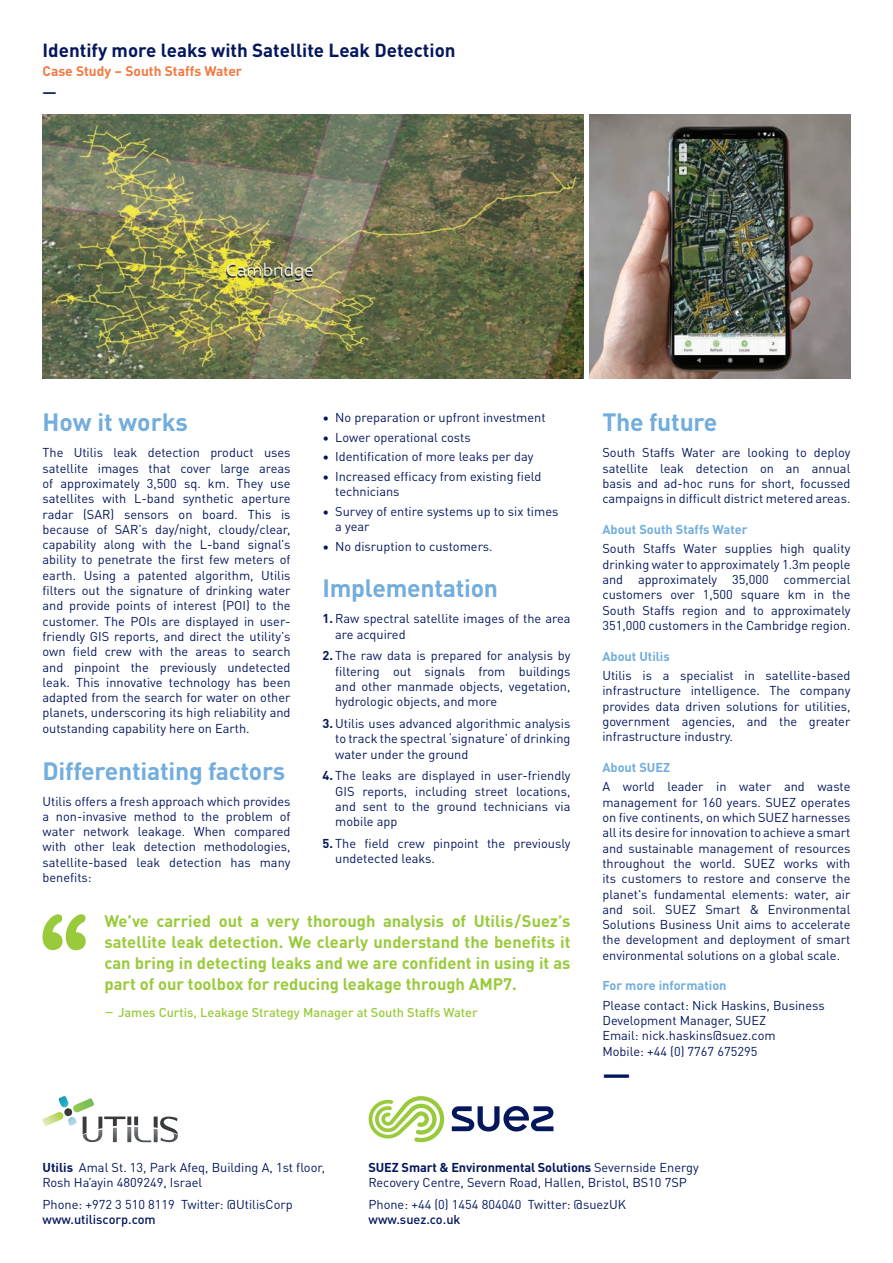
<style>
.page{position:relative;width:893px;height:1263px;background:#fff}
.page>*{position:absolute;margin:0;border:0;box-sizing:border-box;transform-origin:0 0}
.t1{font:700 27.45px "DIN Pro";color:#04175c}
.t2{font:700 24.75px "DIN Pro";letter-spacing:-.01em;color:#72addd}
.t3{font:700 18.75px "DIN Pro";color:#04175c}
.t4{font:700 16.5px/21px "DIN Pro";color:#99ca3b;text-align:justify}
.t5{font:700 13.8px "DIN Pro";color:#f37941}
.t6{font:700 13.8px "DIN Pro";color:#04175c}
.t7{font:12.75px/15.3px "DIN Pro";color:#04175c;text-align:justify}
.t8{font:700 12.75px "DIN Pro";color:#72addd}
.t9{font:500 12.75px "DIN Pro";color:#99ca3b}
.t10{font:500 12.75px "DIN Pro";color:#04175c}
.s1{font-weight:700}
.s2{font-weight:400;font-size:16.5px}
</style>
<div class="page">
<img style="left:43px;top:115px;width:540px;height:263px">
<img style="left:590px;top:115px;width:260px;height:263px">
<svg style="left:369px;top:1096px;width:75px;height:46px"></svg>
<svg style="left:452px;top:1106px;width:101px;height:25px"></svg>
<svg style="left:42px;top:1096px;width:136px;height:46px"></svg>
<svg style="left:43px;top:914px;width:43px;height:36px"></svg>
<h3 class="t3" style="left:43px;top:35px;width:415px">Identify more leaks with Satellite Leak Detection</h3>
<p class="t5" style="left:43px;top:61px;width:201px">Case Study – South Staffs Water</p>
<p class="t6" style="left:43px;top:81px;width:16px">—</p>
<h2 class="t2" style="left:43px;top:403px;width:147px">How it works</h2>
<p class="t7" style="left:43px;top:444px;width:250px">The Utilis leak detection product uses satellite images that cover large areas of approximately 3,500 sq. km. They use satellites with L-band synthetic aperture radar (SAR) sensors on board. This is because of SAR’s day/night, cloudy/clear, capability along with the L-band signal’s ability to penetrate the first few meters of earth. Using a patented algorithm, Utilis filters out the signature of drinking water and provide points of interest (POI) to the customer. The POIs are displayed in user&shy;friendly GIS reports, and direct the utility’s own field crew with the areas to search and pinpoint the previously undetected leak. This innovative technology has been adapted from the search for water on other planets, underscoring its high reliability and outstanding capability here on Earth.</p>
<h2 class="t2" style="left:43px;top:751px;width:244px">Differentiating factors</h2>
<p class="t7" style="left:43px;top:792px;width:250px">Utilis offers a fresh approach which provides a non-invasive method to the problem of water network leakage. When compared with other leak detection methodologies, satellite-based leak detection has many benefits:</p>
<p class="t7" style="left:322px;top:409px;width:225px">• No preparation or upfront investment</p>
<p class="t7" style="left:322px;top:429px;width:150px">• Lower operational costs</p>
<p class="t7" style="left:322px;top:448px;width:212px">• Identification of more leaks per day</p>
<p class="t7" style="left:335px;top:468px;width:208px;text-indent:-13px">• Increased efficacy from existing field technicians</p>
<p class="t7" style="left:335px;top:503px;width:225px;text-indent:-13px">• Survey of entire systems up to six times a year</p>
<p class="t7" style="left:322px;top:537px;width:172px">• No disruption to customers.</p>
<h2 class="t2" style="left:322px;top:569px;width:177px">Implementation</h2>
<p class="t7" style="left:335px;top:610px;width:237px;text-indent:-13px"><span class="s1">1.</span> Raw spectral satellite images of the area are acquired</p>
<p class="t7" style="left:335px;top:647px;width:237px;text-indent:-13px"><span class="s1">2.</span> The raw data is prepared for analysis by filtering out signals from buildings and other manmade objects, vegetation, hydrologic objects, and more</p>
<p class="t7" style="left:335px;top:715px;width:237px;text-indent:-13px"><span class="s1">3.</span> Utilis uses advanced algorithmic analysis to track the spectral ‘signature’ of drinking water under the ground</p>
<p class="t7" style="left:335px;top:767px;width:237px;text-indent:-13px"><span class="s1">4.</span> The leaks are displayed in user-friendly GIS reports, including street locations, and sent to the ground technicians via mobile app</p>
<p class="t7" style="left:335px;top:835px;width:237px;text-indent:-13px"><span class="s1">5.</span> The field crew pinpoint the previously undetected leaks.</p>
<p class="t4" style="left:104px;top:909px;width:468px">We’ve carried out a very thorough analysis of Utilis/Suez’s satellite leak detection. We clearly understand the benefits it can bring in detecting leaks and we are confident in using it as part of our toolbox for reducing leakage through AMP7.</p>
<p class="t9" style="left:104px;top:1002px;width:375px"><span class="s2">–</span> James Curtis, Leakage Strategy Manager at South Staffs Water</p>
<h2 class="t2" style="left:602px;top:403px;width:117px">The future</h2>
<p class="t7" style="left:602px;top:444px;width:250px">South Staffs Water are looking to deploy satellite leak detection on an annual basis and ad-hoc runs for short, focussed campaigns in difficult district metered areas.</p>
<p class="t8" style="left:602px;top:519px;width:147px">About South Staffs Water</p>
<p class="t7" style="left:602px;top:540px;width:250px">South Staffs Water supplies high quality drinking water to approximately 1.3m people and approximately 35,000 commercial customers over 1,500 square km in the South Staffs region and to approximately 351,000 customers in the Cambridge region.</p>
<p class="t8" style="left:602px;top:646px;width:69px">About Utilis</p>
<p class="t7" style="left:602px;top:667px;width:250px">Utilis is a specialist in satellite-based infrastructure intelligence. The company provides data driven solutions for utilities, government agencies, and the greater infrastructure industry.</p>
<p class="t8" style="left:602px;top:757px;width:69px">About SUEZ</p>
<p class="t7" style="left:602px;top:778px;width:250px">A world leader in water and waste management for 160 years. SUEZ operates on five continents, on which SUEZ harnesses all its desire for innovation to achieve a smart and sustainable management of resources throughout the world. SUEZ works with its customers to restore and conserve the planet's fundamental elements: water, air and soil. SUEZ Smart &amp; Environmental Solutions Business Unit aims to accelerate the development and deployment of smart environmental solutions on a global scale.</p>
<p class="t8" style="left:602px;top:976px;width:126px">For more information</p>
<p class="t7" style="left:602px;top:997px;width:224px;text-align:left">Please contact: Nick Haskins, Business<br>Development Manager, SUEZ<br>Email: nick.haskins@suez.com<br>Mobile: +44 (0) 7767 675295</p>
<h1 class="t1" style="left:602px;top:1052px;width:30px">—</h1>
<p class="t7" style="left:43px;top:1159px;width:284px"><span class="s1">Utilis</span> Amal St. 13, Park Afeq, Building A, 1st floor,<br>Rosh Ha’ayin 4809249, Israel</p>
<p class="t7" style="left:43px;top:1195px;width:252px">Phone: +972 3 510 8119 Twitter: @UtilisCorp</p>
<p class="t10" style="left:43px;top:1209px;width:115px">www.utiliscorp.com</p>
<p class="t7" style="left:368px;top:1159px;width:332px"><span class="s1">SUEZ Smart &amp; Environmental Solutions</span> Severnside Energy<br>Recovery Centre, Severn Road, Hallen, Bristol, BS10 7SP</p>
<p class="t7" style="left:368px;top:1195px;width:259px">Phone: +44 (0) 1454 804040 Twitter: @suezUK</p>
<p class="t10" style="left:368px;top:1209px;width:94px">www.suez.co.uk</p>
</div>
